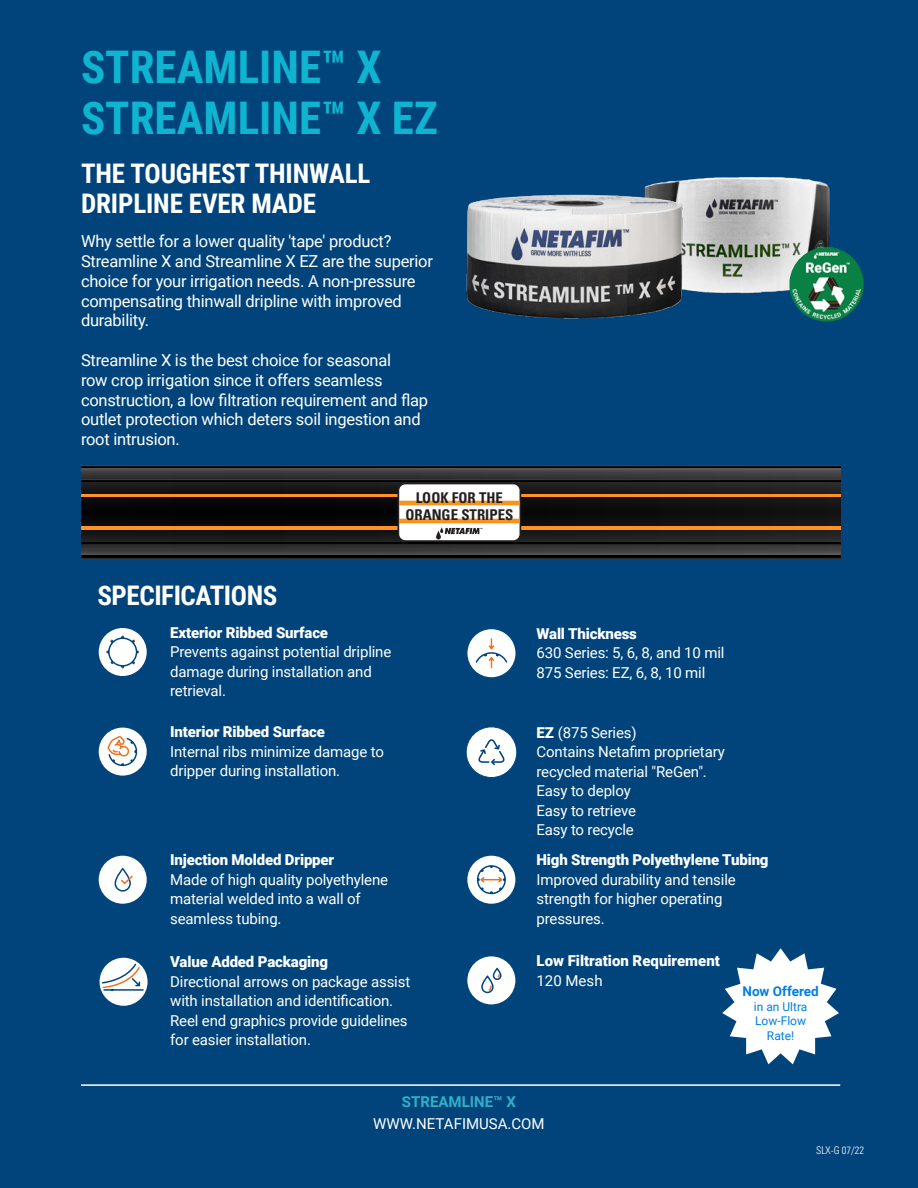
<style>
.page{position:relative;width:918px;height:1188px;background:#00447b}
.page>*{position:absolute;margin:0;border:0;box-sizing:border-box;transform-origin:0 0}
.t1{font:700 45px "Roboto Condensed";color:#0fb5d0}
.t2{font:700 27px/30px "Roboto Condensed";letter-spacing:-.005em;color:#fff}
.t3{font:16.5px/19.8px "Roboto";letter-spacing:-.015em;color:#fff}
.t4{font:15px/19.5px "Roboto";letter-spacing:-.01em;color:#fff}
.t5{font:900 15px "Roboto";letter-spacing:-.01em;color:#fff}
.t6{font:700 15px "Roboto";color:#32afc8}
.t7{font:700 condensed 14.85px/17.2px "Univers LT Std";color:#231f20;text-align:center}
.t8{font:700 13.5px "Roboto";color:#007fe1}
.t9{font:12px/14.4px "Roboto";color:#007fe1;text-align:center}
.t10{font:300 condensed 10.5px "Univers LT Std";color:#fff}
.s1{font-weight:900}
</style>
<div class="page">
<div style="left:98px;top:727px;width:49px;height:49px;background:#fff;border-radius:50%"></div>
<div style="left:97px;top:726px;width:51px;height:51px;border:2px solid #00457d;border-radius:50%"></div>
<svg style="left:108px;top:736px;width:30px;height:31px"></svg>
<svg style="left:98px;top:627px;width:49px;height:50px"></svg>
<div style="left:97px;top:627px;width:51px;height:51px;border:2px solid #00457d;border-radius:50%"></div>
<svg style="left:106px;top:635px;width:34px;height:34px"></svg>
<div style="left:98px;top:855px;width:49px;height:49px;background:#fff;border-radius:50%"></div>
<div style="left:97px;top:854px;width:51px;height:51px;border:2px solid #00457d;border-radius:50%"></div>
<svg style="left:114px;top:867px;width:19px;height:25px"></svg>
<div style="left:467px;top:628px;width:49px;height:50px;background:#fff;border-radius:50%"></div>
<div style="left:466px;top:628px;width:51px;height:51px;border:2px solid #00457d;border-radius:50%"></div>
<svg style="left:475px;top:638px;width:33px;height:30px"></svg>
<div style="left:467px;top:855px;width:49px;height:49px;background:#fff;border-radius:50%"></div>
<div style="left:466px;top:854px;width:51px;height:51px;border:2px solid #00457d;border-radius:50%"></div>
<svg style="left:476px;top:865px;width:30px;height:30px"></svg>
<div style="left:467px;top:956px;width:49px;height:49px;background:#fff;border-radius:50%"></div>
<div style="left:466px;top:955px;width:51px;height:51px;border:2px solid #00457d;border-radius:50%"></div>
<svg style="left:481px;top:967px;width:21px;height:27px"></svg>
<img style="left:81px;top:465px;width:759px;height:93px">
<hr style="left:81px;top:494px;width:759px;height:3px;background:#fe9225">
<img style="left:81px;top:527px;width:759px;height:2px">
<img style="left:81px;top:542px;width:759px;height:3px">
<img style="left:81px;top:479px;width:759px;height:3px">
<hr style="left:81px;top:1084px;width:759px;height:2px;background:#fff">
<div style="left:398px;top:484px;width:122px;height:57px;background:#fff;border-radius:7px"></div>
<div style="left:397px;top:483px;width:124px;height:59px;border:2px solid #231f20;border-radius:7px"></div>
<hr style="left:399px;top:501px;width:120px;height:4px;background:#f7931d">
<hr style="left:399px;top:519px;width:120px;height:4px;background:#f7931d">
<svg style="left:436px;top:527px;width:46px;height:12px"></svg>
<svg style="left:99px;top:957px;width:49px;height:50px"></svg>
<div style="left:98px;top:956px;width:51px;height:51px;border:2px solid #00457d;border-radius:50%"></div>
<hr style="left:104px;top:989px;width:39px;height:2px;background:#00457d">
<svg style="left:101px;top:962px;width:40px;height:40px;background:#d7dce2"></svg>
<div style="left:466px;top:727px;width:51px;height:51px;background:#fff;border-radius:50%"></div>
<div style="left:466px;top:727px;width:51px;height:51px;border:1px solid #00457d;border-radius:50%"></div>
<svg style="left:478px;top:739px;width:27px;height:26px"></svg>
<img style="left:685px;top:176px;width:145px;height:118px">
<img style="left:789px;top:247px;width:75px;height:75px;border-radius:36px">
<svg style="left:722px;top:948px;width:117px;height:116px"></svg>
<img style="left:466px;top:180px;width:221px;height:139px">
<p class="t1" style="left:81px;top:36px;width:302px">STREAMLINE™ X</p>
<p class="t1" style="left:81px;top:87px;width:358px">STREAMLINE™ X EZ</p>
<p class="t2" style="left:81px;top:158px;width:291px">THE TOUGHEST THINWALL<br>DRIPLINE EVER MADE</p>
<p class="t3" style="left:81px;top:231px;width:354px">Why settle for a lower quality 'tape' product?<br>Streamline X and Streamline X EZ are the superior choice for your irrigation needs. A non-pressure compensating thinwall dripline with improved durability.</p>
<p class="t3" style="left:81px;top:350px;width:349px">Streamline X is the best choice for seasonal<br>row crop irrigation since it offers seamless construction, a low filtration requirement and flap outlet protection which deters soil ingestion and root intrusion.</p>
<p class="t7" style="left:405px;top:489px;width:109px">LOOK FOR THE<br>ORANGE STRIPES</p>
<p class="t2" style="left:97px;top:580px;width:182px">SPECIFICATIONS</p>
<p class="t5" style="left:170px;top:622px;width:159px">Exterior Ribbed Surface</p>
<p class="t4" style="left:170px;top:642px;width:223px">Prevents against potential dripline damage during installation and retrieval.</p>
<p class="t5" style="left:170px;top:721px;width:156px">Interior Ribbed Surface</p>
<p class="t4" style="left:170px;top:741px;width:215px">Internal ribs minimize damage to dripper during installation.</p>
<p class="t5" style="left:170px;top:850px;width:166px">Injection Molded Dripper</p>
<p class="t4" style="left:170px;top:869px;width:219px">Made of high quality polyethylene material welded into a wall of seamless tubing.</p>
<p class="t4" style="left:170px;top:952px;width:242px"><span class="s1">Value Added Packaging<br></span>Directional arrows on package assist with installation and identification.<br>Reel end graphics provide guidelines for easier installation.</p>
<p class="t5" style="left:537px;top:623px;width:102px">Wall Thickness</p>
<p class="t4" style="left:537px;top:643px;width:189px">630 Series: 5, 6, 8, and 10 mil<br>875 Series: EZ, 6, 8, 10 mil</p>
<p class="t4" style="left:537px;top:722px;width:102px"><span class="s1">EZ</span> (875 Series)</p>
<p class="t4" style="left:537px;top:742px;width:190px">Contains Netafim proprietary recycled material "ReGen".</p>
<p class="t4" style="left:537px;top:781px;width:96px">Easy to deploy</p>
<p class="t4" style="left:537px;top:800px;width:101px">Easy to retrieve</p>
<p class="t4" style="left:537px;top:820px;width:99px">Easy to recycle</p>
<p class="t5" style="left:537px;top:850px;width:234px">High Strength Polyethylene Tubing</p>
<p class="t4" style="left:537px;top:869px;width:201px">Improved durability and tensile strength for higher operating pressures.</p>
<p class="t5" style="left:537px;top:950px;width:185px">Low Filtration Requirement</p>
<p class="t4" style="left:537px;top:970px;width:68px">120 Mesh</p>
<p class="t8" style="left:742px;top:982px;width:78px">Now Offered</p>
<p class="t9" style="left:754px;top:999px;width:55px">in an Ultra<br>Low-Flow<br>Rate!</p>
<p class="t6" style="left:402px;top:1091px;width:116px">STREAMLINE™ X</p>
<p class="t4" style="left:373px;top:1113px;width:173px">WWW.NETAFIMUSA.COM</p>
<p class="t10" style="left:816px;top:1144px;width:49px">SLX-G 07/22</p>
</div>
